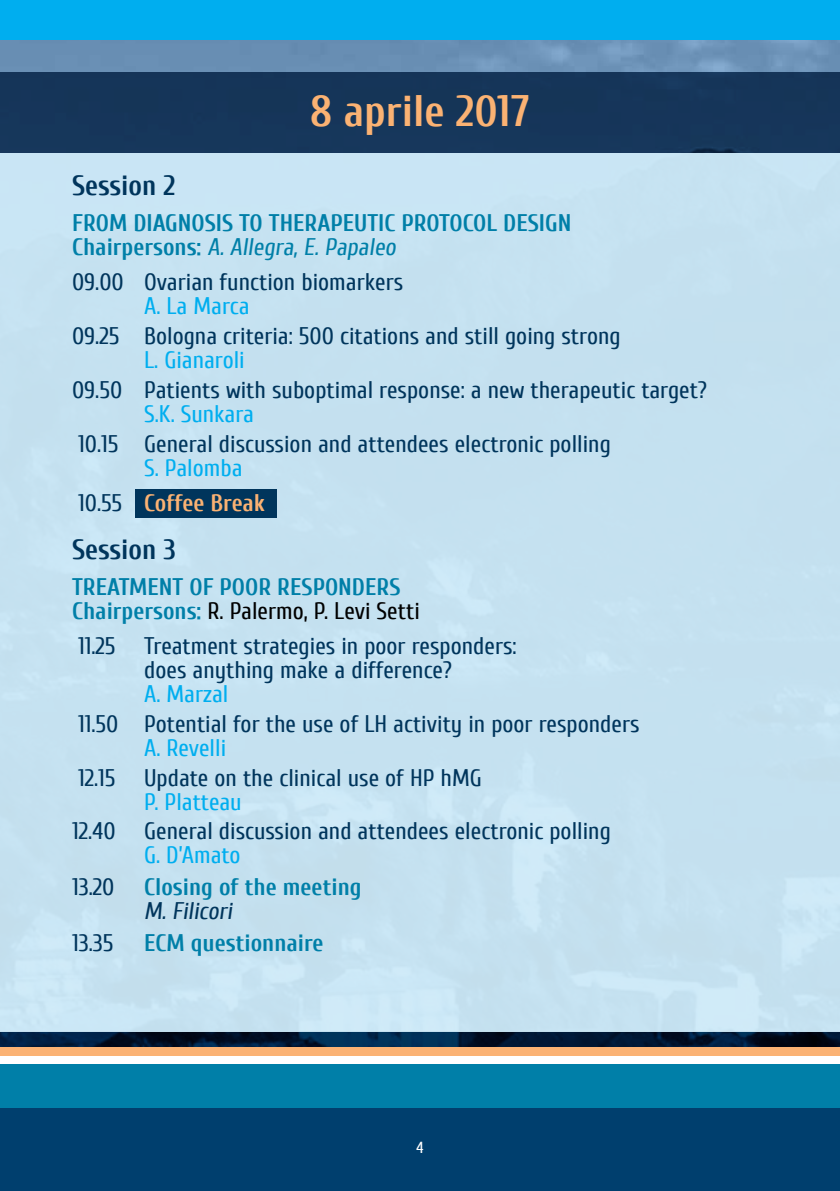
<style>
.page{position:relative;width:840px;height:1191px;background:#fff}
.page>*{position:absolute;margin:0;border:0;box-sizing:border-box;transform-origin:0 0}
.t1{font:700 44px "Cuprum";color:#fbb273}
.t2{font:700 28.2px "Cuprum";color:#00355c}
.t3{font:24px/24px "Cuprum";color:#00355c;text-align:center}
.t4{font:700 24px/24px "Cuprum";color:#007fa8}
.t5{font:24px "Cuprum";color:#00aeef}
.t6{font:700 24px/35.4px "Cuprum";color:#fbb273}
.t7{font:16px "Cuprum";color:#fff}
.s1{font-weight:400}
.s2{font-weight:400;color:#00aeef}
.s3{font-weight:400;color:#00355c}
.s4{font-weight:400;color:#000}
</style>
<div class="page">
<img style="left:0;top:39px;width:839px;height:33px">
<div style="left:0;top:1064px;width:839px;height:127px;background:#007fa8"></div>
<div style="left:0;top:1108px;width:839px;height:83px;background:#003f6e"></div>
<div style="left:0;top:72px;width:839px;height:81px;background:#16355a"></div>
<svg style="left:0;top:1031px;width:839px;height:16px;background:#0c2541"></svg>
<div style="left:0;top:1047px;width:839px;height:8px;background:#fbb273"></div>
<div style="left:0;top:0;width:839px;height:39px;background:#00aeef"></div>
<div style="left:0;top:153px;width:839px;height:878px;background:#c5e1f0"></div>
<div style="left:135px;top:489px;width:142px;height:28px;background:#00355c"></div>
<h1 class="t1" style="left:310px;top:87px;width:221px">8 aprile 2017</h1>
<p class="t2" style="left:72px;top:170px;width:105px">Session 2</p>
<p class="t4" style="left:72px;top:211px;width:500px">FROM DIAGNOSIS TO THERAPEUTIC PROTOCOL DESIGN<br>C h a i r p e rso n s: <span class="s1">A. Allegra, E. Papaleo</span></p>
<p class="t3" style="left:72px;top:270px;width:332px">09.00 Ovarian function biomarkers</p>
<p class="t5" style="left:144px;top:293px;width:107px">A. La Marca</p>
<p class="t3" style="left:72px;top:324px;width:550px">09.25 Bologna criteria: 500 citations and still going strong</p>
<p class="t5" style="left:144px;top:347px;width:102px">L. Gianaroli</p>
<p class="t3" style="left:72px;top:378px;width:636px">09.50 Patients with suboptimal response: a new therapeutic target?</p>
<p class="t5" style="left:144px;top:400px;width:111px">S.K. Sunkara</p>
<p class="t3" style="left:78px;top:431px;width:534px">10.15 General discussion and attendees electronic polling</p>
<p class="t6" style="left:78px;top:450px;width:188px;text-indent:66px"><span class="s2">S. Palomba<br></span><span class="s3">10.55</span> Coffee Break</p>
<p class="t2" style="left:72px;top:534px;width:105px">Session 3</p>
<p class="t4" style="left:72px;top:574px;width:349px">TREATMENT OF POOR RESPONDERS<br>Chairpersons: <span class="s4">R. Palermo, P. Levi Setti</span></p>
<p class="t3" style="left:78px;top:634px;width:440px">11.25 Treatment strategies in poor responders: does anything make a difference?</p>
<p class="t5" style="left:144px;top:680px;width:86px">A. Marzal</p>
<p class="t3" style="left:78px;top:712px;width:562px">11.50 Potential for the use of LH activity in poor responders</p>
<p class="t5" style="left:144px;top:734px;width:83px">A. Revelli</p>
<p class="t3" style="left:78px;top:765px;width:405px">12.15 Update on the clinical use of HP hMG</p>
<p class="t5" style="left:144px;top:788px;width:99px">P. Platteau</p>
<p class="t3" style="left:72px;top:819px;width:540px">12.40 General discussion and attendees electronic polling</p>
<p class="t4" style="left:72px;top:839px;width:291px;line-height:31.6px;text-indent:72px"><span class="s2">G. D’Amato<br></span><span class="s3">13.20</span> Closing of the meeting</p>
<p class="t3" style="left:144px;top:899px;width:93px">M. Filicori</p>
<p class="t3" style="left:72px;top:930px;width:43px">13.35</p>
<p class="t4" style="left:144px;top:930px;width:181px">ECM questionnaire</p>
<p class="t7" style="left:416px;top:1138px;width:9px">4</p>
</div>
